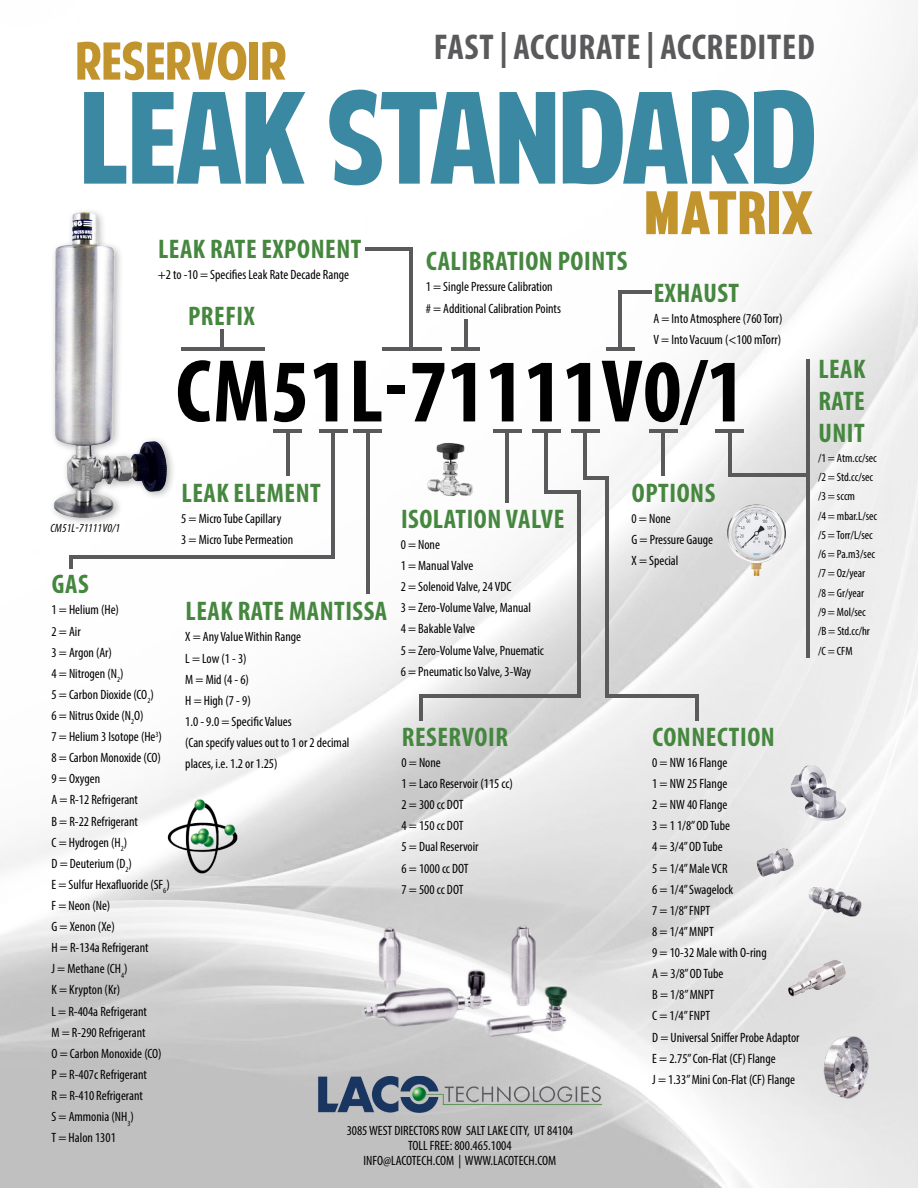
<style>
.page{position:relative;width:918px;height:1188px;background:#fff}
.page>*{position:absolute;margin:0;border:0;box-sizing:border-box;transform-origin:0 0}
.t1{font:126px "American Purpose";letter-spacing:-.02em;color:#3a88a1}
.t2{font:700 condensed 90px "Myriad Pro";letter-spacing:.005em;color:#000}
.t3{font:60px "Muro";color:#c1942e}
.t4{font:51.15px "American Purpose";color:#c1942e}
.t5{font:700 condensed 36px "Myriad Pro";letter-spacing:.02em;color:#5a5a5c}
.t6{font:700 condensed 27px/32.4px "Myriad Pro";letter-spacing:.02em;color:#46873f;text-align:justify}
.t7{font:condensed 13.5px/21.1px "Myriad Pro";color:#000}
.t8{font:condensed 12px/19.4px "Myriad Pro";color:#000}
.t9{font:italic condensed 12px "Myriad Pro";letter-spacing:.005em;color:#000}
</style>
<div class="page">
<img style="left:0;top:12px;width:918px;height:1176px">
<div style="left:49px;top:207px;width:128px;height:320px;background:#fff"></div>
<img style="left:47px;top:205px;width:127px;height:317px">
<img style="left:317px;top:1067px;width:286px;height:49px">
<hr style="left:221px;top:329px;width:3px;height:19px;background:#5a5a5c">
<hr style="left:286px;top:433px;width:3px;height:43px;background:#5a5a5c">
<hr style="left:181px;top:348px;width:84px;height:3px;background:#5a5a5c">
<hr style="left:273px;top:429px;width:29px;height:4px;background:#5a5a5c">
<hr style="left:331px;top:433px;width:4px;height:126px;background:#5a5a5c">
<hr style="left:69px;top:556px;width:266px;height:3px;background:#5a5a5c">
<hr style="left:69px;top:556px;width:4px;height:13px;background:#5a5a5c">
<hr style="left:319px;top:429px;width:28px;height:4px;background:#5a5a5c">
<hr style="left:382px;top:348px;width:59px;height:3px;background:#5a5a5c">
<hr style="left:366px;top:433px;width:3px;height:161px;background:#5a5a5c">
<hr style="left:353px;top:429px;width:29px;height:4px;background:#5a5a5c">
<hr style="left:410px;top:247px;width:3px;height:101px;background:#5a5a5c">
<hr style="left:365px;top:247px;width:48px;height:3px;background:#5a5a5c">
<hr style="left:451px;top:348px;width:29px;height:3px;background:#5a5a5c">
<hr style="left:464px;top:319px;width:3px;height:29px;background:#5a5a5c">
<hr style="left:506px;top:433px;width:3px;height:70px;background:#5a5a5c">
<hr style="left:493px;top:429px;width:29px;height:4px;background:#5a5a5c">
<hr style="left:545px;top:433px;width:3px;height:61px;background:#5a5a5c">
<hr style="left:532px;top:429px;width:29px;height:4px;background:#5a5a5c">
<hr style="left:584px;top:433px;width:3px;height:43px;background:#5a5a5c">
<hr style="left:571px;top:429px;width:29px;height:4px;background:#5a5a5c">
<hr style="left:619px;top:291px;width:3px;height:57px;background:#5a5a5c">
<hr style="left:606px;top:348px;width:29px;height:3px;background:#5a5a5c">
<hr style="left:619px;top:291px;width:32px;height:3px;background:#5a5a5c">
<hr style="left:545px;top:491px;width:36px;height:3px;background:#5a5a5c">
<hr style="left:577px;top:491px;width:4px;height:207px;background:#5a5a5c">
<hr style="left:423px;top:694px;width:158px;height:4px;background:#5a5a5c">
<hr style="left:420px;top:694px;width:3px;height:27px;background:#5a5a5c">
<hr style="left:584px;top:476px;width:25px;height:4px;background:#5a5a5c">
<hr style="left:606px;top:476px;width:3px;height:222px;background:#5a5a5c">
<hr style="left:662px;top:433px;width:3px;height:43px;background:#5a5a5c">
<hr style="left:649px;top:429px;width:29px;height:4px;background:#5a5a5c">
<hr style="left:728px;top:433px;width:3px;height:43px;background:#5a5a5c">
<hr style="left:715px;top:429px;width:29px;height:4px;background:#5a5a5c">
<hr style="left:728px;top:473px;width:78px;height:3px;background:#5a5a5c">
<hr style="left:806px;top:359px;width:3px;height:299px;background:#5a5a5c">
<hr style="left:606px;top:694px;width:93px;height:4px;background:#5a5a5c">
<hr style="left:696px;top:694px;width:3px;height:27px;background:#5a5a5c">
<img style="left:357px;top:919px;width:213px;height:123px">
<img style="left:820px;top:1033px;width:57px;height:68px">
<img style="left:790px;top:765px;width:56px;height:55px">
<img style="left:754px;top:846px;width:41px;height:34px">
<img style="left:806px;top:880px;width:57px;height:43px">
<img style="left:780px;top:951px;width:76px;height:53px">
<img style="left:161px;top:796px;width:82px;height:83px">
<img style="left:426px;top:439px;width:54px;height:61px">
<img style="left:727px;top:503px;width:60px;height:73px">
<h3 class="t4" style="left:75px;top:41px;width:213px">RESERVOIR</h3>
<h3 class="t5" style="left:434px;top:25px;width:382px">FAST | ACCURATE | ACCREDITED</h3>
<h1 class="t1" style="left:79px;top:88px;width:740px">LEAK STANDARD</h1>
<h3 class="t6" style="left:158px;top:232px;width:205px">LEAK RATE EXPONENT</h3>
<p class="t7" style="left:158px;top:264px;width:193px">+2 to -10 = Specifies Leak Rate Decade Range</p>
<h3 class="t6" style="left:188px;top:299px;width:68px">PREFIX</h3>
<h3 class="t6" style="left:426px;top:245px;width:203px">CALIBRATION POINTS</h3>
<p class="t7" style="left:426px;top:276px;width:137px">1 = Single Pressure Calibration # = Additional Calibration Points</p>
<h3 class="t3" style="left:644px;top:177px;width:171px">MATRIX</h3>
<h3 class="t6" style="left:654px;top:276px;width:87px">EXHAUST</h3>
<p class="t7" style="left:653px;top:308px;width:131px">A = Into Atmosphere (760 Torr)<br>V = Into Vacuum (&lt;100 mTorr)</p>
<h2 class="t2" style="left:176px;top:335px;width:571px">CM51L-71111V0/1</h2>
<h3 class="t6" style="left:182px;top:476px;width:141px">LEAK ELEMENT</h3>
<p class="t7" style="left:181px;top:508px;width:113px">5 = Micro Tube Capillary<br>3 = Micro Tube Permeation</p>
<h3 class="t6" style="left:401px;top:502px;width:165px">ISOLATION VALVE</h3>
<p class="t7" style="left:401px;top:534px;width:145px">0 = None<br>1 = Manual Valve<br>2 = Solenoid Valve, 24 VDC<br>3 = Zero-Volume Valve, Manual<br>4 = Bakable Valve<br>5 = Zero-Volume Valve, Pnuematic<br>6 = Pneumatic Iso Valve, 3-Way</p>
<p class="t9" style="left:50px;top:521px;width:71px">CM51L-71111V0/1</p>
<h3 class="t6" style="left:52px;top:568px;width:38px">GAS</h3>
<p class="t7" style="left:52px;top:599px;width:120px">1 = Helium (He)<br>2 = Air<br>3 = Argon (Ar)<br>4 = Nitrogen (N<sub>2</sub>)<br>5 = Carbon Dioxide (CO<sub>2</sub>)<br>6 = Nitrus Oxide (N<sub>2</sub>O)<br>7 = Helium 3 Isotope (He<sup>3</sup>)<br>8 = Carbon Monoxide (CO)<br>9 = Oxygen<br>A = R-12 Refrigerant<br>B = R-22 Refrigerant<br>C = Hydrogen (H<sub>2</sub>)<br>D = Deuterium (D<sub>2</sub>)<br>E = Sulfur Hexafluoride (SF<sub>6</sub>)<br>F = Neon (Ne)<br>G = Xenon (Xe)<br>H = R-134a Refrigerant<br>J = Methane (CH<sub>4</sub>)<br>K = Krypton (Kr)<br>L = R-404a Refrigerant<br>M = R-290 Refrigerant<br>O = Carbon Monoxide (CO)<br>P = R-407c Refrigerant<br>R = R-410 Refrigerant<br>S = Ammonia (NH<sub>3</sub>)<br>T = Halon 1301</p>
<h3 class="t6" style="left:186px;top:595px;width:203px">LEAK RATE MANTISSA</h3>
<p class="t7" style="left:185px;top:626px;width:166px">X = Any Value Within Range<br>L = Low (1 - 3)<br>M = Mid (4 - 6)<br>H = High (7 - 9)<br>1.0 - 9.0 = Specific Values<br>(Can specify values out to 1 or 2 decimal places, i.e. 1.2 or 1.25)</p>
<h3 class="t6" style="left:402px;top:720px;width:108px">RESERVOIR</h3>
<p class="t7" style="left:402px;top:752px;width:113px">0 = None<br>1 = Laco Reservoir (115 cc)<br>2 = 300 cc DOT<br>4 = 150 cc DOT<br>5 = Dual Reservoir<br>6 = 1000 cc DOT<br>7 = 500 cc DOT</p>
<p class="t7" style="left:347px;top:1123px;width:228px;line-height:15px;text-align:center">3085 WEST DIRECTORS ROW SALT LAKE CITY, UT 84104<br>TOLL FREE: 800.465.1004<br>INFO@LACOTECH.COM | WWW.LACOTECH.COM</p>
<h3 class="t6" style="left:632px;top:476px;width:85px">OPTIONS</h3>
<p class="t7" style="left:632px;top:508px;width:83px">0 = None<br>G = Pressure Gauge<br>X = Special</p>
<h3 class="t6" style="left:653px;top:720px;width:124px">CONNECTION</h3>
<p class="t7" style="left:652px;top:752px;width:149px">0 = NW 16 Flange<br>1 = NW 25 Flange<br>2 = NW 40 Flange<br>3 = 1 1/8” OD Tube<br>4 = 3/4” OD Tube<br>5 = 1/4” Male VCR<br>6 = 1/4” Swagelock<br>7 = 1/8” FNPT<br>8 = 1/4” MNPT<br>9 = 10-32 Male with O-ring<br>A = 3/8” OD Tube<br>B = 1/8” MNPT<br>C = 1/4” FNPT<br>D = Universal Sniffer Probe Adaptor<br>E = 2.75” Con-Flat (CF) Flange<br>J = 1.33” Mini Con-Flat (CF) Flange</p>
<h3 class="t6" style="left:818px;top:352px;width:49px">LEAK RATE UNIT</h3>
<p class="t8" style="left:818px;top:448px;width:61px">/1 = Atm.cc/sec /2 = Std.cc/sec /3 = sccm<br>/4 = mbar.L/sec /5 = Torr/L/sec /6 = Pa.m3/sec /7 = Oz/year<br>/8 = Gr/year<br>/9 = Mol/sec /B = Std.cc/hr /C = CFM</p>
</div>
